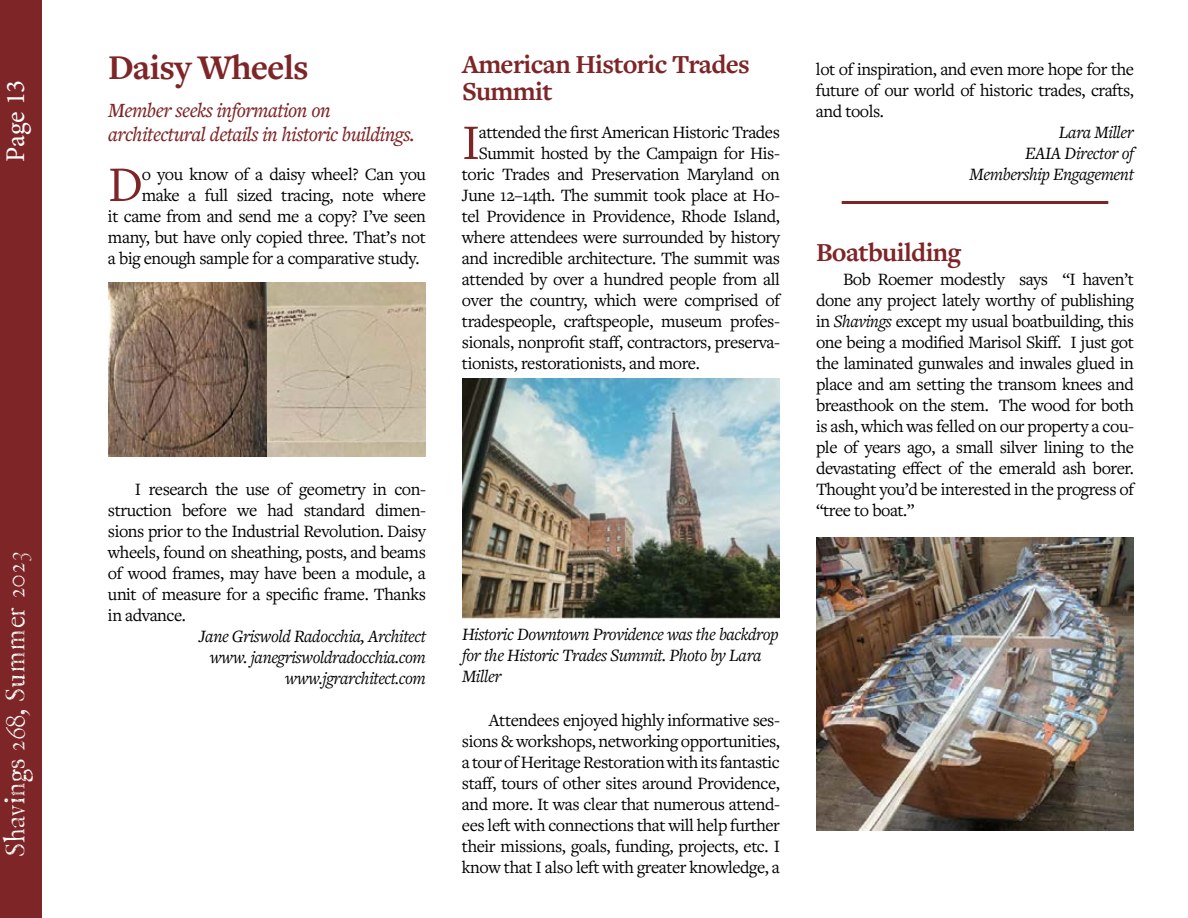
<style>
.page{position:relative;width:1188px;height:918px;background:#fff}
.page>*{position:absolute;margin:0;border:0;box-sizing:border-box;transform-origin:0 0}
.t1{font:51.6px "Freight Text Pro";color:#7e2527}
.t2{font:700 36px "Freight Text Pro";letter-spacing:-.025em;color:#7e2527}
.t3{font:700 27px/27px "Freight Text Pro";letter-spacing:-.025em;color:#7e2527}
.t4{font:27px "P22 Franklin Caslon";color:#fff}
.t5{font:27px "Minion Pro";color:#fff}
.t6{font:italic 500 21px/24px "Freight Text Pro";letter-spacing:-.025em;color:#7e2527}
.t7{font:18px/21px "Freight Text Pro";letter-spacing:-.025em;color:#000;text-align:justify}
.t8{font:italic 18px/21px "Freight Text Pro";letter-spacing:-.025em;color:#000;text-align:right}
.s1{font-style:italic}
</style>
<div class="page">
<div style="left:0;top:0;width:42px;height:918px;background:#7e2527"></div>
<img style="left:108px;top:283px;width:318px;height:174px">
<img style="left:462px;top:378px;width:318px;height:240px">
<hr style="left:842px;top:201px;width:266px;height:3px;background:#7e2527">
<img style="left:816px;top:537px;width:318px;height:293px">
<h3 class="t5" style="left:-3px;top:162px;width:84px;rotate:-90deg">Page 13</h3>
<h3 class="t4" style="left:1px;top:857px;width:307px;rotate:-90deg">Shavings 268, Summer 2023</h3>
<h2 class="t2" style="left:108px;top:43px;width:202px">Daisy Wheels</h2>
<p class="t6" style="left:108px;top:98px;width:308px">Member seeks information on architectural details in historic buildings.</p>
<h1 class="t1" style="left:108px;top:150px;width:37px">D</h1>
<p class="t7" style="left:142px;top:163px;width:286px">o you know of a daisy wheel? Can you</p>
<p class="t7" style="left:142px;top:184px;width:286px">make a full sized tracing, note where</p>
<p class="t7" style="left:108px;top:205px;width:319px">it came from and send me a copy? I’ve seen</p>
<p class="t7" style="left:108px;top:226px;width:320px">many, but have only copied three. That’s not</p>
<p class="t7" style="left:108px;top:247px;width:313px">a big enough sample for a comparative study.</p>
<h3 class="t3" style="left:462px;top:50px;width:289px">American Historic Trades<br>Summit</h3>
<h1 class="t1" style="left:462px;top:108px;width:20px">I</h1>
<p class="t7" style="left:479px;top:121px;width:303px">attended the first American Historic Trades</p>
<p class="t7" style="left:479px;top:142px;width:303px">Summit hosted by the Campaign for His-</p>
<p class="t7" style="left:462px;top:163px;width:320px">toric Trades and Preservation Maryland on</p>
<p class="t7" style="left:462px;top:184px;width:319px">June 12–14th. The summit took place at Ho-</p>
<p class="t7" style="left:462px;top:205px;width:319px">tel Providence in Providence, Rhode Island,</p>
<p class="t7" style="left:462px;top:226px;width:319px">where attendees were surrounded by history</p>
<p class="t7" style="left:462px;top:247px;width:320px">and incredible architecture. The summit was</p>
<p class="t7" style="left:462px;top:268px;width:320px">attended by over a hundred people from all</p>
<p class="t7" style="left:462px;top:289px;width:319px">over the country, which were comprised of</p>
<p class="t7" style="left:462px;top:310px;width:320px">tradespeople, craftspeople, museum profes-</p>
<p class="t7" style="left:462px;top:331px;width:320px">sionals, nonprofit staff, contractors, preserva-</p>
<p class="t7" style="left:462px;top:352px;width:239px">tionists, restorationists, and more.</p>
<p class="t7" style="left:108px;top:478px;width:320px;text-indent:27px">I research the use of geometry in con&shy;struction before we had standard dimen&shy;sions prior to the Industrial Revolution. Daisy wheels, found on sheathing, posts, and beams of wood frames, may have been a module, a unit of measure for a specific frame. Thanks in advance.</p>
<p class="t8" style="left:199px;top:625px;width:229px">Jane Griswold Radocchia, Architect www. janegriswoldradocchia.com www.jgrarchitect.com</p>
<p class="t8" style="left:462px;top:623px;width:318px;text-align:left">Historic Downtown Providence was the backdrop for the Historic Trades Summit. Photo by Lara<br>Miller</p>
<p class="t7" style="left:462px;top:709px;width:320px;text-indent:27px">Attendees enjoyed highly informative ses&shy;sions &amp; workshops, networking opportunities, a tour of Heritage Restoration with its fantastic staff, tours of other sites around Providence, and more. It was clear that numerous attend&shy;ees left with connections that will help further their missions, goals, funding, projects, etc. I know that I also left with greater knowledge, a</p>
<p class="t7" style="left:816px;top:58px;width:320px">lot of inspiration, and even more hope for the future of our world of historic trades, crafts, and tools.</p>
<p class="t8" style="left:970px;top:121px;width:166px">Lara Miller<br>EAIA Director of<br>Membership Engagement</p>
<h3 class="t3" style="left:816px;top:238px;width:147px">Boatbuilding</h3>
<p class="t7" style="left:816px;top:268px;width:320px;text-indent:27px">Bob Roemer modestly says “I haven’t done any project lately worthy of publishing in <span class="s1">Shavings</span> except my usual boatbuilding, this one being a modified Marisol Skiff. I just got the laminated gunwales and inwales glued in place and am setting the transom knees and breasthook on the stem. The wood for both is ash, which was felled on our property a cou&shy;ple of years ago, a small silver lining to the devastating effect of the emerald ash borer.<br>Thought you’d be interested in the progress of “tree to boat.”</p>
</div>
